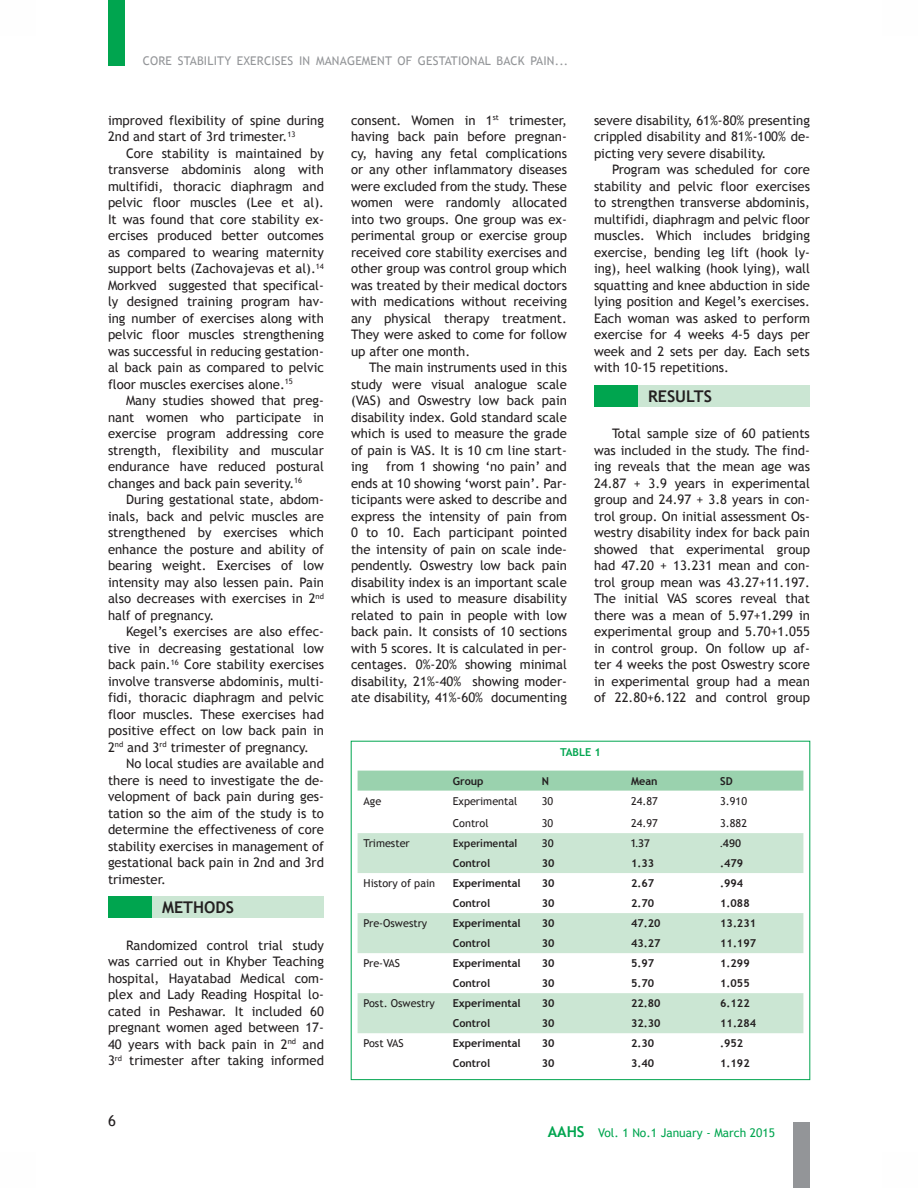
<style>
.page{position:relative;width:918px;height:1188px;background:#fff}
.page>*{position:absolute;margin:0;border:0;box-sizing:border-box;transform-origin:0 0}
.t1{font:700 16.2px "Trebuchet MS";color:#231f20}
.t2{font:15px "Trebuchet MS";color:#231f20}
.t3{font:13.2px/16.5px "Trebuchet MS";color:#231f20;text-align:justify}
.t4{font:12px "Trebuchet MS";letter-spacing:.015em;color:#939598}
.t5{font:12px "Trebuchet MS";color:#00a54f}
.t6{font:700 10.8px "Trebuchet MS";color:#231f20}
.t7{font:10.8px "Trebuchet MS";color:#231f20}
.t8{font:600 10.8px "Segoe UI";color:#231f20}
.t9{font:700 10.8px "Trebuchet MS";color:#00a54f}
.s1{font-weight:700;font-size:15px}
</style>
<div class="page">
<div style="left:794px;top:1123px;width:16px;height:65px;background:#939598"></div>
<div style="left:108px;top:0;width:16px;height:65px;background:#00a54f"></div>
<div style="left:882px;top:0;width:36px;height:36px;background:#fbfdfc"></div>
<div style="left:882px;top:1152px;width:36px;height:36px;background:#fbfdfc"></div>
<div style="left:0;top:0;width:36px;height:36px;background:#fbfdfc"></div>
<div style="left:0;top:1152px;width:36px;height:36px;background:#fbfdfc"></div>
<div style="left:151px;top:896px;width:173px;height:22px;background:#cbe6d3"></div>
<div style="left:108px;top:896px;width:43px;height:22px;background:#00a54f"></div>
<div style="left:637px;top:385px;width:173px;height:21px;background:#cbe6d3"></div>
<div style="left:594px;top:385px;width:43px;height:21px;background:#00a54f"></div>
<div style="left:358px;top:771px;width:445px;height:20px;background:#9ad2ae"></div>
<svg style="left:358px;top:833px;width:445px;height:200px;fill:#cbe6d3"></svg>
<p class="t4" style="left:143px;top:54px;width:427px">CORE STABILITY EXERCISES IN MANAGEMENT OF GESTATIONAL BACK PAIN...</p>
<p class="t3" style="left:108px;top:112px;width:217px">improved flexibility of spine during<br>2nd and start of 3rd trimester.<sup>13</sup></p>
<p class="t3" style="left:108px;top:145px;width:218px;text-indent:18px">Core stability is maintained by transverse abdominis along with multifidi, thoracic diaphragm and pelvic floor muscles (Lee et al).<br>It was found that core stability ex&shy;ercises produced better outcomes as compared to wearing maternity support belts (Zachovajevas et al).<sup>14<br></sup>Morkved suggested that specifical&shy;ly designed training program hav&shy;ing number of exercises along with pelvic floor muscles strengthening was successful in reducing gestation&shy;al back pain as compared to pelvic floor muscles exercises alone.<sup>15</sup></p>
<p class="t3" style="left:108px;top:392px;width:217px;text-indent:18px">Many studies showed that preg&shy;nant women who participate in exercise program addressing core strength, flexibility and muscular endurance have reduced postural changes and back pain severity.<sup>16</sup></p>
<p class="t3" style="left:108px;top:491px;width:218px;text-indent:18px">During gestational state, abdom&shy;inals, back and pelvic muscles are strengthened by exercises which enhance the posture and ability of bearing weight. Exercises of low intensity may also lessen pain. Pain also decreases with exercises in 2<sup>nd </sup>half of pregnancy.</p>
<p class="t3" style="left:108px;top:623px;width:218px;text-indent:18px">Kegel’s exercises are also effec&shy;tive in decreasing gestational low back pain.<sup>16</sup> Core stability exercises involve transverse abdominis, multi&shy;fidi, thoracic diaphragm and pelvic floor muscles. These exercises had positive effect on low back pain in 2<sup>nd</sup> and 3<sup>rd</sup> trimester of pregnancy.</p>
<p class="t3" style="left:108px;top:755px;width:218px;text-indent:18px">No local studies are available and there is need to investigate the de&shy;velopment of back pain during ges&shy;tation so the aim of the study is to determine the effectiveness of core stability exercises in management of gestational back pain in 2nd and 3rd trimester.</p>
<p class="t1" style="left:162px;top:898px;width:74px">METHODS</p>
<p class="t3" style="left:108px;top:937px;width:217px;text-indent:18px">Randomized control trial study was carried out in Khyber Teaching hospital, Hayatabad Medical com&shy;plex and Lady Reading Hospital lo&shy;cated in Peshawar. It included 60 pregnant women aged between 17- 40 years with back pain in 2<sup>nd</sup> and 3<sup>rd</sup> trimester after taking informed</p>
<p class="t2" style="left:108px;top:1112px;width:9px">6</p>
<p class="t3" style="left:351px;top:112px;width:218px">consent. Women in 1<sup>st</sup> trimester, having back pain before pregnan&shy;cy, having any fetal complications or any other inflammatory diseases were excluded from the study. These women were randomly allocated into two groups. One group was ex&shy;perimental group or exercise group received core stability exercises and other group was control group which was treated by their medical doctors with medications without receiving any physical therapy treatment.<br>They were asked to come for follow up after one month.</p>
<p class="t3" style="left:351px;top:359px;width:217px;text-indent:18px">The main instruments used in this study were visual analogue scale (VAS) and Oswestry low back pain disability index. Gold standard scale which is used to measure the grade of pain is VAS. It is 10 cm line start&shy;ing</p>
<p class="t3" style="left:351px;top:458px;width:218px;text-indent:35px">from 1 showing ‘no pain’ and ends at 10 showing ‘worst pain’. Par&shy;ticipants were asked to describe and express the intensity of pain from 0 to 10. Each participant pointed the intensity of pain on scale inde&shy;pendently. Oswestry low back pain disability index is an important scale which is used to measure disability related to pain in people with low back pain. It consists of 10 sections with 5 scores. It is calculated in per&shy;centages. 0%-20% showing minimal disability, 21%-40% showing moder&shy;ate disability, 41%-60% documenting</p>
<p class="t3" style="left:594px;top:112px;width:217px">severe disability, 61%-80% presenting crippled disability and 81%-100% de&shy;picting very severe disability.</p>
<p class="t3" style="left:594px;top:161px;width:218px;text-indent:18px">Program was scheduled for core stability and pelvic floor exercises to strengthen transverse abdominis, multifidi, diaphragm and pelvic floor muscles. Which includes bridging exercise, bending leg lift (hook ly&shy;ing), heel walking (hook lying), wall squatting and knee abduction in side lying position and Kegel’s exercises.<br>Each woman was asked to perform exercise for 4 weeks 4-5 days per week and 2 sets per day. Each sets with 10-15 repetitions.</p>
<p class="t1" style="left:648px;top:387px;width:66px">RESULTS</p>
<p class="t3" style="left:594px;top:425px;width:218px;text-indent:18px">Total sample size of 60 patients was included in the study. The find&shy;ing reveals that the mean age was 24.87 + 3.9 years in experimental group and 24.97 + 3.8 years in con&shy;trol group. On initial assessment Os&shy;westry disability index for back pain showed that experimental group had 47.20 + 13.231 mean and con&shy;trol group mean was 43.27+11.197.<br>The initial VAS scores reveal that there was a mean of 5.97+1.299 in experimental group and 5.70+1.055 in control group. On follow up af&shy;ter 4 weeks the post Oswestry score in experimental group had a mean of 22.80+6.122 and control group</p>
<p class="t9" style="left:560px;top:745px;width:42px">TABLE 1</p>
<p class="t6" style="left:453px;top:774px;width:32px">Group</p>
<p class="t6" style="left:542px;top:774px;width:9px">N</p>
<p class="t6" style="left:631px;top:774px;width:28px">Mean</p>
<p class="t6" style="left:720px;top:774px;width:14px">SD</p>
<p class="t7" style="left:364px;top:794px;width:19px">Age</p>
<p class="t7" style="left:453px;top:794px;width:66px">Experimental</p>
<p class="t7" style="left:542px;top:794px;width:13px">30</p>
<p class="t7" style="left:631px;top:794px;width:28px">24.87</p>
<p class="t7" style="left:720px;top:794px;width:28px">3.910</p>
<p class="t7" style="left:453px;top:817px;width:37px">Control</p>
<p class="t7" style="left:542px;top:817px;width:13px">30</p>
<p class="t7" style="left:631px;top:817px;width:28px">24.97</p>
<p class="t7" style="left:720px;top:817px;width:28px">3.882</p>
<p class="t7" style="left:364px;top:837px;width:48px">Trimester</p>
<p class="t8" style="left:453px;top:835px;width:66px">Experimental</p>
<p class="t8" style="left:542px;top:835px;width:14px">30</p>
<p class="t8" style="left:631px;top:835px;width:20px">1.37</p>
<p class="t8" style="left:720px;top:835px;width:22px">.490</p>
<p class="t6" style="left:453px;top:857px;width:39px">Control</p>
<p class="t6" style="left:542px;top:857px;width:14px">30</p>
<p class="t6" style="left:631px;top:857px;width:25px">1.33</p>
<p class="t6" style="left:720px;top:857px;width:25px">.479</p>
<p class="t7" style="left:364px;top:877px;width:73px">History of pain</p>
<p class="t6" style="left:453px;top:877px;width:69px">Experimental</p>
<p class="t6" style="left:542px;top:877px;width:14px">30</p>
<p class="t6" style="left:631px;top:877px;width:25px">2.67</p>
<p class="t6" style="left:720px;top:877px;width:25px">.994</p>
<p class="t6" style="left:453px;top:897px;width:39px">Control</p>
<p class="t6" style="left:542px;top:897px;width:14px">30</p>
<p class="t6" style="left:631px;top:897px;width:25px">2.70</p>
<p class="t6" style="left:720px;top:897px;width:31px">1.088</p>
<p class="t7" style="left:364px;top:917px;width:65px">Pre-Oswestry</p>
<p class="t6" style="left:453px;top:917px;width:69px">Experimental</p>
<p class="t6" style="left:542px;top:917px;width:14px">30</p>
<p class="t6" style="left:631px;top:917px;width:31px">47.20</p>
<p class="t6" style="left:720px;top:917px;width:37px">13.231</p>
<p class="t6" style="left:453px;top:937px;width:39px">Control</p>
<p class="t6" style="left:542px;top:937px;width:14px">30</p>
<p class="t6" style="left:631px;top:937px;width:31px">43.27</p>
<p class="t6" style="left:720px;top:937px;width:37px">11.197</p>
<p class="t7" style="left:364px;top:957px;width:38px">Pre-VAS</p>
<p class="t6" style="left:453px;top:957px;width:69px">Experimental</p>
<p class="t6" style="left:542px;top:957px;width:14px">30</p>
<p class="t6" style="left:631px;top:957px;width:25px">5.97</p>
<p class="t6" style="left:720px;top:957px;width:31px">1.299</p>
<p class="t6" style="left:453px;top:977px;width:39px">Control</p>
<p class="t6" style="left:542px;top:977px;width:14px">30</p>
<p class="t6" style="left:631px;top:977px;width:25px">5.70</p>
<p class="t6" style="left:720px;top:977px;width:31px">1.055</p>
<p class="t7" style="left:364px;top:997px;width:73px">Post. Oswestry</p>
<p class="t6" style="left:453px;top:997px;width:69px">Experimental</p>
<p class="t6" style="left:542px;top:997px;width:14px">30</p>
<p class="t6" style="left:631px;top:997px;width:31px">22.80</p>
<p class="t6" style="left:720px;top:997px;width:31px">6.122</p>
<p class="t6" style="left:453px;top:1017px;width:39px">Control</p>
<p class="t6" style="left:542px;top:1017px;width:14px">30</p>
<p class="t6" style="left:631px;top:1017px;width:31px">32.30</p>
<p class="t6" style="left:720px;top:1017px;width:37px">11.284</p>
<p class="t7" style="left:364px;top:1037px;width:42px">Post VAS</p>
<p class="t6" style="left:453px;top:1037px;width:69px">Experimental</p>
<p class="t6" style="left:542px;top:1037px;width:14px">30</p>
<p class="t6" style="left:631px;top:1037px;width:25px">2.30</p>
<p class="t6" style="left:720px;top:1037px;width:25px">.952</p>
<p class="t6" style="left:453px;top:1057px;width:39px">Control</p>
<p class="t6" style="left:542px;top:1057px;width:14px">30</p>
<p class="t6" style="left:631px;top:1057px;width:25px">3.40</p>
<p class="t6" style="left:720px;top:1057px;width:31px">1.192</p>
<p class="t5" style="left:548px;top:1125px;width:229px"><span class="s1">AAHS</span> Vol. 1 No.1 January - March 2015</p>
</div>
